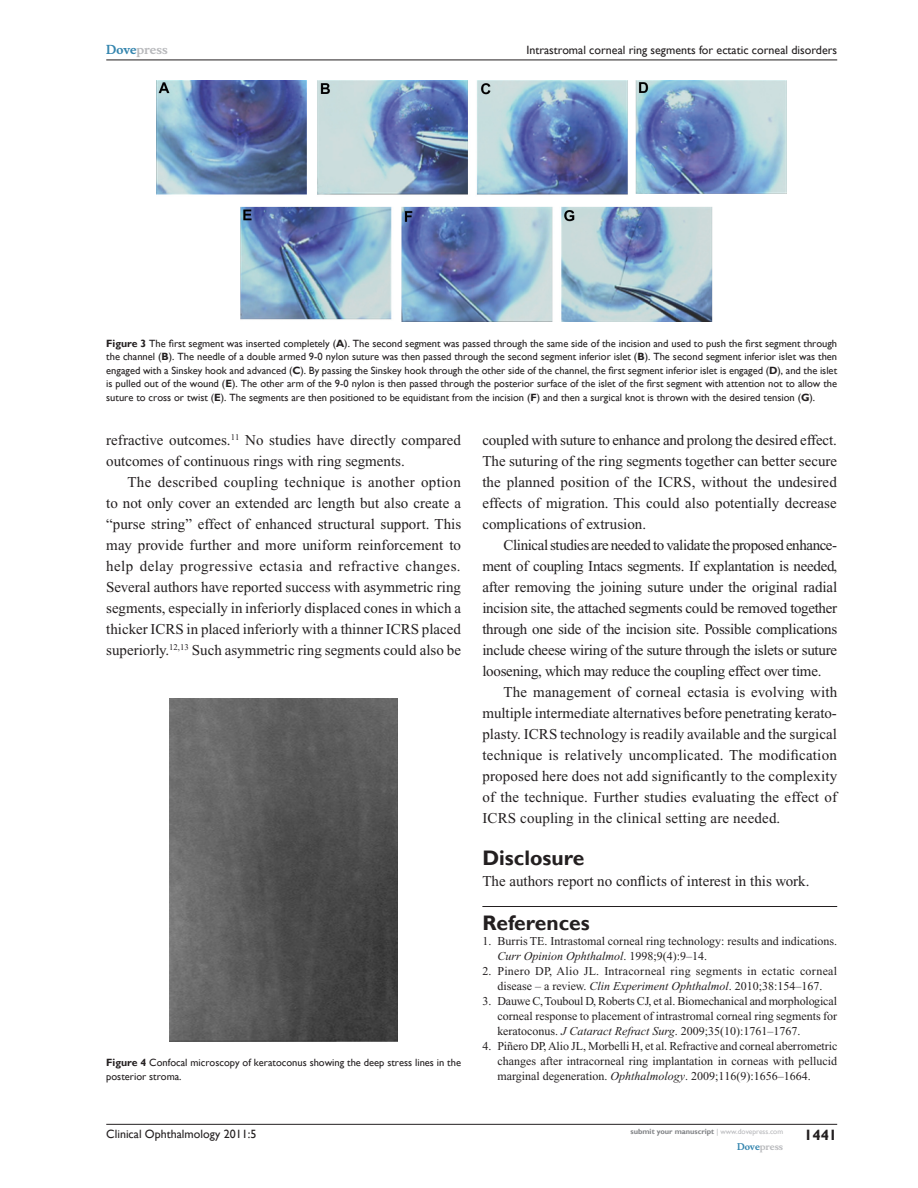
<style>
.page{position:relative;width:918px;height:1188px;background:#fff}
.page>*{position:absolute;margin:0;border:0;box-sizing:border-box;transform-origin:0 0}
.t1{font:700 21px "Gill Sans";color:#231f20}
.t2{font:15px/21px "Times New Roman";color:#231f20;text-align:justify}
.t3{font:700 15px "Gill Sans";color:#231f20}
.t4{font:12px/15px "Times New Roman";color:#231f20;text-align:justify}
.t5{font:12px/15px "Times New Roman";letter-spacing:.025em;color:#231f20;text-align:center}
.t6{font:12px "Gill Sans";color:#231f20}
.t7{font:700 12px "Musee";color:#b8b9bc}
.t8{font:10.5px/13.5px "Gill Sans";color:#231f20;text-align:justify}
.t9{font:700 9px "Musee";color:#b8b9bc}
.t10{font:700 7.5px "Gill Sans";color:#808285}
.s1{color:#3485ae}
.s2{font-weight:700}
.s3{font-style:italic}
.s4{font-weight:400;color:#b8b9bc}
</style>
<div class="page">
<hr style="left:106px;top:1124px;width:731px;height:1px;background:#231f20">
<hr style="left:106px;top:60px;width:731px;height:1px;background:#231f20">
<hr style="left:482px;top:906px;width:355px;height:1px;background:#231f20">
<img style="left:157px;top:81px;width:630px;height:240px">
<img style="left:170px;top:698px;width:228px;height:343px">
<p class="t7" style="left:106px;top:43px;width:63px"><span class="s1">Dove</span>press</p>
<p class="t6" style="left:526px;top:43px;width:312px">Intrastromal corneal ring segments for ectatic corneal disorders</p>
<p class="t8" style="left:106px;top:337px;width:732px"><span class="s2">Figure 3</span> The first segment was inserted completely (<span class="s2">A</span>). The second segment was passed through the same side of the incision and used to push the first segment through the channel (<span class="s2">B</span>). The needle of a double armed 9-0 nylon suture was then passed through the second segment inferior islet (<span class="s2">B</span>). The second segment inferior islet was then engaged with a Sinskey hook and advanced (<span class="s2">C</span>). By passing the Sinskey hook through the other side of the channel, the first segment inferior islet is engaged (<span class="s2">D</span>), and the islet is pulled out of the wound (<span class="s2">E</span>). The other arm of the 9-0 nylon is then passed through the posterior surface of the islet of the first segment with attention not to allow the suture to cross or twist (<span class="s2">E</span>). The segments are then positioned to be equidistant from the incision (<span class="s2">F</span>) and then a surgical knot is thrown with the desired tension (<span class="s2">G</span>).</p>
<p class="t2" style="left:106px;top:430px;width:356px">refractive outcomes.<sup>11</sup> No studies have directly compared outcomes of continuous rings with ring segments.</p>
<p class="t2" style="left:106px;top:472px;width:357px;text-indent:21px">The described coupling technique is another option to not only cover an extended arc length but also create a “purse string” effect of enhanced structural support. This may provide further and more uniform reinforcement to help delay progressive ectasia and refractive changes.<br>Several authors have reported success with asymmetric ring segments, especially in inferiorly displaced cones in which a thicker ICRS in placed inferiorly with a thinner ICRS placed superiorly.<sup>12,13</sup> Such asymmetric ring segments could also be</p>
<p class="t8" style="left:106px;top:1056px;width:356px"><span class="s2">Figure 4</span> Confocal microscopy of keratoconus showing the deep stress lines in the posterior stroma.</p>
<p class="t2" style="left:482px;top:430px;width:356px">coupled with suture to enhance and prolong the desired effect.<br>The suturing of the ring segments together can better secure the planned position of the ICRS, without the undesired effects of migration. This could also potentially decrease complications of extrusion.</p>
<p class="t2" style="left:482px;top:535px;width:356px;text-indent:21px">Clinical studies are needed to validate the proposed enhance&shy;ment of coupling Intacs segments. If explantation is needed, after removing the joining suture under the original radial incision site, the attached segments could be removed together through one side of the incision site. Possible complications include cheese wiring of the suture through the islets or suture loosening, which may reduce the coupling effect over time.</p>
<p class="t2" style="left:482px;top:682px;width:356px;text-indent:21px">The management of corneal ectasia is evolving with multiple intermediate alternatives before penetrating kerato&shy;plasty. ICRS technology is readily available and the surgical technique is relatively uncomplicated. The modification proposed here does not add significantly to the complexity of the technique. Further studies evaluating the effect of ICRS coupling in the clinical setting are needed.</p>
<h1 class="t1" style="left:482px;top:846px;width:103px">Disclosure</h1>
<p class="t2" style="left:482px;top:871px;width:329px">The authors report no conflicts of interest in this work.</p>
<h1 class="t1" style="left:482px;top:910px;width:109px">References</h1>
<p class="t4" style="left:497px;top:933px;width:341px;text-indent:-15px">1. Burris TE. Intrastomal corneal ring technology: results and indications.<br><span class="s3">Curr Opinion Ophthalmol</span>. 1998;9(4):9–14.</p>
<p class="t5" style="left:482px;top:963px;width:356px">2. Pinero DP, Alio JL. Intracorneal ring segments in ectatic corneal disease – a review. <span class="s3">Clin Experiment Ophthalmol</span>. 2010;38:154–167.</p>
<p class="t4" style="left:497px;top:993px;width:341px;text-indent:-15px">3. Dauwe C, Touboul D, Roberts CJ, et al. Biomechanical and morphological corneal response to placement of intrastromal corneal ring segments for keratoconus. <span class="s3">J Cataract Refract Surg</span>. 2009;35(10):1761–1767.</p>
<p class="t4" style="left:497px;top:1038px;width:341px;text-indent:-15px">4. Piñero DP, Alio JL, Morbelli H, et al. Refractive and corneal aberrometric changes after intracorneal ring implantation in corneas with pellucid marginal degeneration. <span class="s3">Ophthalmology</span>. 2009;116(9):1656–1664.</p>
<p class="t6" style="left:106px;top:1127px;width:152px">Clinical Ophthalmology 2011:5</p>
<p class="t10" style="left:631px;top:1127px;width:154px">submit your manuscript <span class="s4">| www.dovepress.com</span></p>
<p class="t9" style="left:737px;top:1141px;width:48px"><span class="s1">Dove</span>press</p>
<p class="t3" style="left:804px;top:1126px;width:35px">1441</p>
</div>
